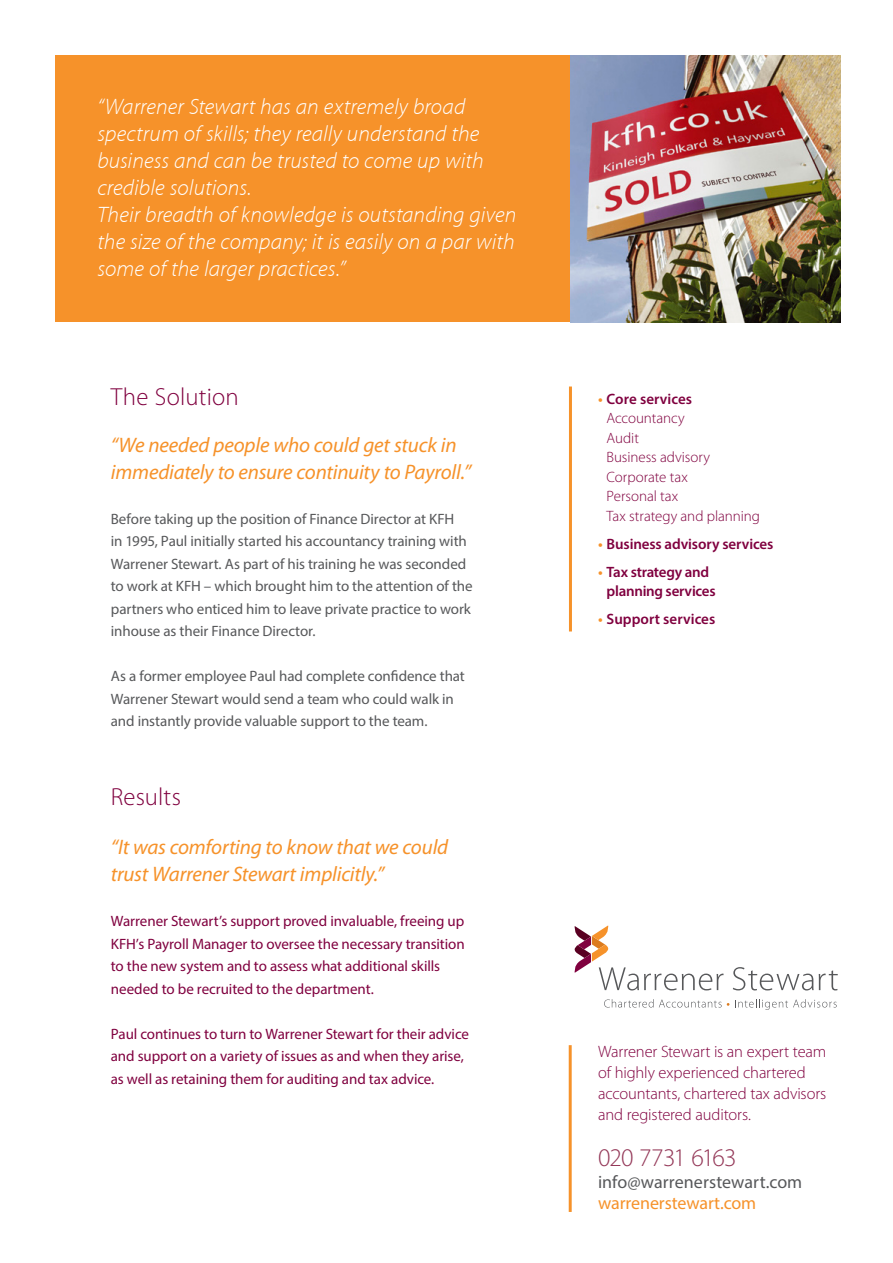
<style>
.page{position:relative;width:893px;height:1263px;background:#fff}
.page>*{position:absolute;margin:0;border:0;box-sizing:border-box;transform-origin:0 0}
.t1{font:300 25.5px "Myriad Pro";letter-spacing:-.04em;color:#943858}
.t2{font:300 24.75px "Myriad Pro";letter-spacing:.01em;color:#80013f}
.t3{font:italic 300 22.5px/27px "Adobe Corporate ID Myriad";letter-spacing:.005em;color:#fff}
.quote{font:italic 21px/27px "Myriad Pro";letter-spacing:-.01em;color:#f6922a}
.t4{font:18px "Myriad Pro";letter-spacing:.005em;color:#57585a}
.t5{font:18px "Myriad Pro";letter-spacing:-.005em;color:#f6922a}
.t6{font:300 16.5px/21px "Myriad Pro";letter-spacing:-.01em;color:#80013f}
.Main_copy{font:15px/22.5px "Myriad Pro";letter-spacing:-.005em;color:#57585a}
.Main_copy-2{font:15px/22.5px "Myriad Pro";letter-spacing:-.005em;color:#80013f}
.t7{font:300 15px/19.5px "Myriad Pro";color:#80013f}
.t8{font:600 15px/19.5px "Myriad Pro";letter-spacing:-.01em;color:#80013f;text-align:center}
.s1{font-weight:600;color:#f6922a}
.s2{font-weight:600}
.s3{color:#f6922a}
</style>
<div class="page">
<div style="left:56px;top:55px;width:517px;height:267px;background:#f6922a"></div>
<img style="left:570px;top:55px;width:270px;height:267px">
<hr style="left:569px;top:386px;width:3px;height:245px;background:#f6922a">
<svg style="left:604px;top:999px;width:125px;height:8px"></svg>
<svg style="left:735px;top:999px;width:102px;height:11px"></svg>
<svg style="left:733px;top:967px;width:105px;height:23px"></svg>
<svg style="left:574px;top:925px;width:149px;height:65px"></svg>
<hr style="left:569px;top:1045px;width:3px;height:167px;background:#f6922a">
<p class="t3" style="left:97px;top:94px;width:421px">“Warrener Stewart has an extremely broad spectrum of skills; they really understand the business and can be trusted to come up with credible solutions.<br>Their breadth of knowledge is outstanding given the size of the company; it is easily on a par with some of the larger practices.”</p>
<p class="t2" style="left:111px;top:383px;width:129px">The Solution</p>
<p class="quote" style="left:111px;top:431px;width:362px">“We needed people who could get stuck in immediately to ensure continuity to Payroll.”</p>
<p class="Main_copy" style="left:111px;top:507px;width:363px">Before taking up the position of Finance Director at KFH<br>in 1995, Paul initially started his accountancy training with Warrener Stewart. As part of his training he was seconded to work at KFH – which brought him to the attention of the partners who enticed him to leave private practice to work inhouse as their Finance Director.</p>
<p class="Main_copy" style="left:111px;top:665px;width:356px">As a former employee Paul had complete confidence that<br>Warrener Stewart would send a team who could walk in and instantly provide valuable support to the team.</p>
<p class="t2" style="left:111px;top:783px;width:72px">Results</p>
<p class="quote" style="left:111px;top:833px;width:339px">“It was comforting to know that we could trust Warrener Stewart implicitly.”</p>
<p class="Main_copy-2" style="left:111px;top:910px;width:355px">Warrener Stewart’s support proved invaluable, freeing up KFH’s Payroll Manager to oversee the necessary transition to the new system and to assess what additional skills needed to be recruited to the department.</p>
<p class="Main_copy-2" style="left:111px;top:1022px;width:360px">Paul continues to turn to Warrener Stewart for their advice and support on a variety of issues as and when they arise, as well as retaining them for auditing and tax advice.</p>
<p class="t7" style="left:607px;top:389px;width:155px;text-indent:-9px"><span class="s1">•</span> <span class="s2">Core services<br></span>Accountancy<br>Audit<br>Business advisory<br>Corporate tax<br>Personal tax<br>Tax strategy and planning</p>
<p class="t8" style="left:598px;top:534px;width:177px"><span class="s3">•</span> Business advisory services</p>
<p class="t8" style="left:598px;top:562px;width:119px"><span class="s3">•</span> Tax strategy and planning services</p>
<p class="t8" style="left:598px;top:609px;width:119px"><span class="s3">•</span> Support services</p>
<p class="t6" style="left:598px;top:1041px;width:230px">Warrener Stewart is an expert team of highly experienced chartered accountants, chartered tax advisors and registered auditors.</p>
<p class="t1" style="left:598px;top:1143px;width:140px">020 7731 6163</p>
<p class="t4" style="left:598px;top:1171px;width:206px">info@warrenerstewart.com</p>
<p class="t5" style="left:598px;top:1192px;width:160px">warrenerstewart.com</p>
</div>
